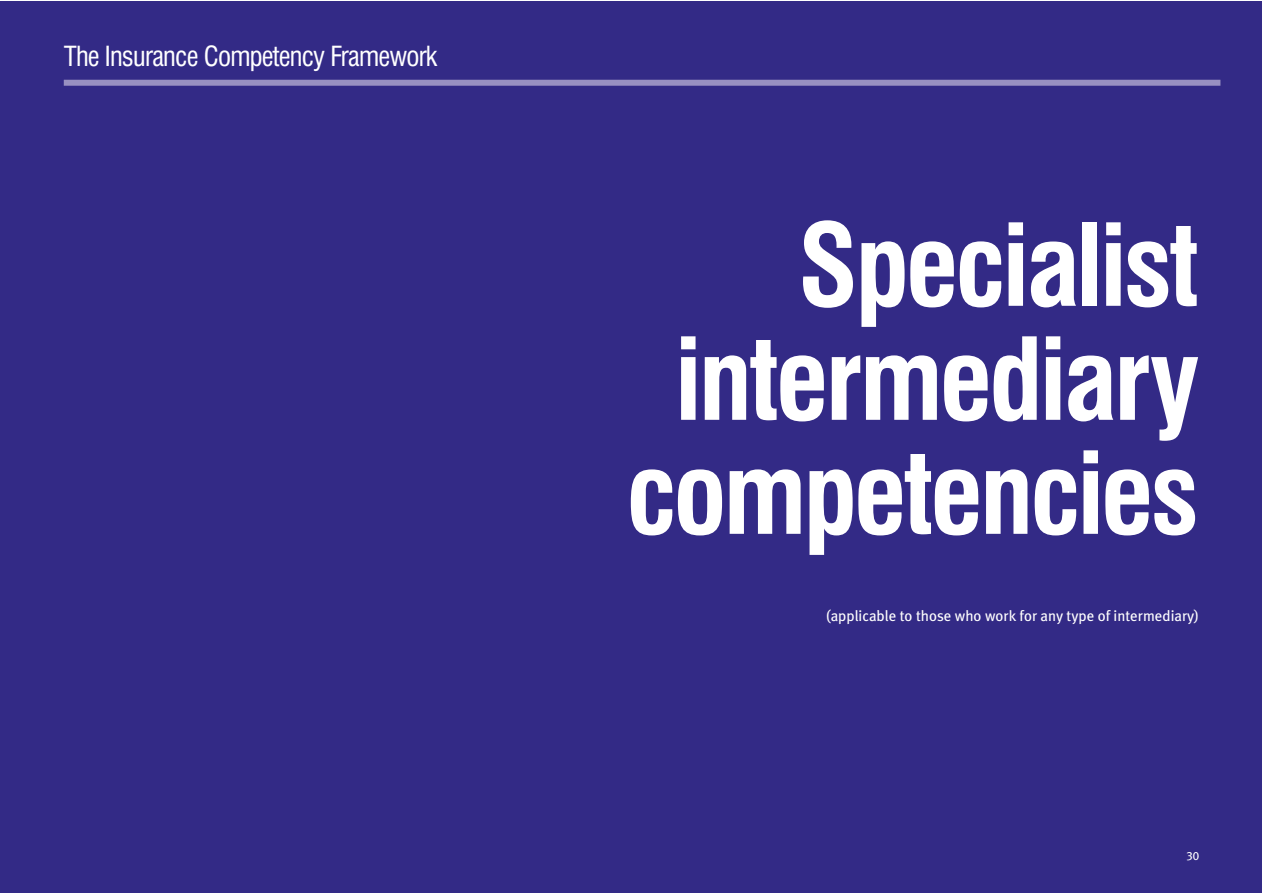
<style>
.page{position:relative;width:1263px;height:893px;background:#fff}
.page>*{position:absolute;margin:0;border:0;box-sizing:border-box;transform-origin:0 0}
.t1{font:700 condensed 111px/114px "Swiss 721 BT";letter-spacing:-.03em;color:#fff;text-align:right}
.t2{font:condensed 27px "Swiss 721 BT";letter-spacing:-.03em;color:#fff}
.t3{font:15px "Cii Meta Plus";color:#fff}
.t4{font:12px "Cii Meta Plus";color:#fff}
</style>
<div class="page">
<div style="left:1px;top:1px;width:1261px;height:891px;background:#332a86"></div>
<div style="left:64px;top:80px;width:1156px;height:6px;background:#9890c1"></div>
<h2 class="t2" style="left:64px;top:40px;width:375px">The Insurance Competency Framework</h2>
<h1 class="t1" style="left:626px;top:209px;width:574px">Specialist intermediary competencies</h1>
<p class="t3" style="left:826px;top:607px;width:375px">(applicable to those who work for any type of intermediary)</p>
<p class="t4" style="left:1186px;top:849px;width:14px">30</p>
</div>
